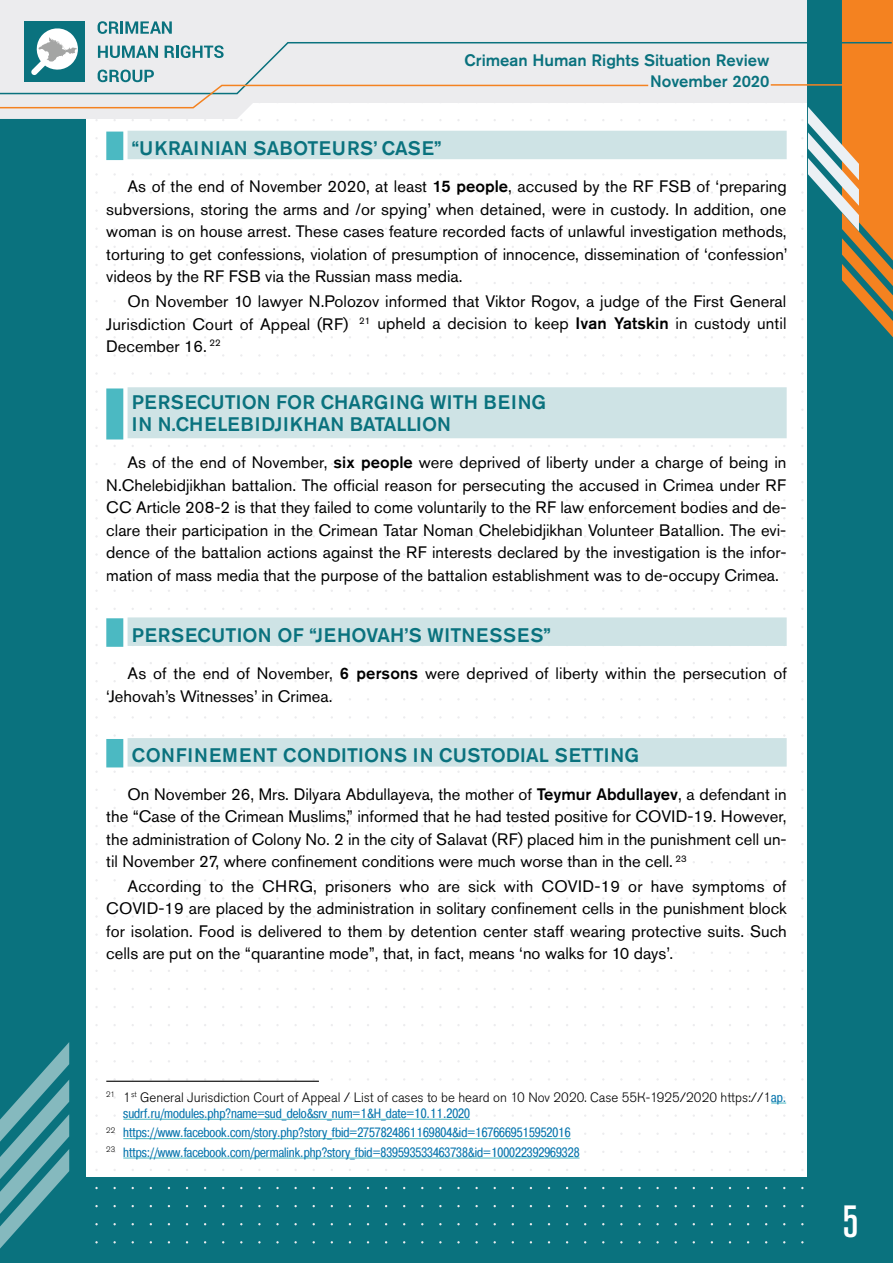
<style>
.page{position:relative;width:893px;height:1263px;background:#fff}
.page>*{position:absolute;margin:0;border:0;box-sizing:border-box;transform-origin:0 0}
.t1{font:500 condensed 45px "Akzidenz Grotesk Pro";color:#fff}
.t2{font:500 19.5px/22.5px "Akzidenz Grotesk Pro";letter-spacing:.01em;color:#0a727e}
.t3{font:16.5px/22.5px "Akzidenz Grotesk Pro";color:#000;text-align:justify}
.t4{font:500 16.5px/20.7px "Akzidenz Grotesk Pro";color:#0a727e;text-align:right}
.t5{font:13.5px/19.4px "Pragmatica Cond C";color:#0976ae}
.t6{font:300 13.5px "Akzidenz Grotesk Pro";color:#000}
.s1{font-weight:500}
.s2{font-family:"Pragmatica Cond C";font-weight:400;color:#0976ae}
</style>
<div class="page">
<div style="left:0;top:1178px;width:893px;height:85px;background:#0a727e"></div>
<div style="left:0;top:0;width:85px;height:1263px;background:#0a727e"></div>
<svg style="left:0;top:0;width:808px;height:119px;fill:#ececee"></svg>
<div style="left:808px;top:0;width:85px;height:1262px;background:#0a727e"></div>
<svg style="left:842px;top:0;width:51px;height:338px"></svg>
<svg style="left:801px;top:101px;width:58px;height:130px"></svg>
<svg style="left:0;top:1042px;width:69px;height:206px"></svg>
<div style="left:24px;top:21px;width:61px;height:61px;background:#0a727e"></div>
<svg style="left:38px;top:28px;width:39px;height:13px"></svg>
<svg style="left:0;top:41px;width:893px;height:54px;background:#d3d7d3"></svg>
<svg style="left:0;top:83px;width:650px;height:26px;background:#eae5e1"></svg>
<hr style="left:771px;top:84px;width:122px;height:2px;background:#f48220">
<svg style="left:98px;top:21px;width:21px;height:13px"></svg>
<svg style="left:121px;top:21px;width:17px;height:13px"></svg>
<svg style="left:140px;top:21px;width:21px;height:13px"></svg>
<svg style="left:98px;top:46px;width:22px;height:12px"></svg>
<svg style="left:122px;top:46px;width:13px;height:12px"></svg>
<svg style="left:136px;top:46px;width:22px;height:12px"></svg>
<svg style="left:162px;top:21px;width:10px;height:13px"></svg>
<svg style="left:165px;top:46px;width:9px;height:12px"></svg>
<svg style="left:176px;top:45px;width:14px;height:13px"></svg>
<svg style="left:193px;top:46px;width:20px;height:12px"></svg>
<svg style="left:214px;top:45px;width:10px;height:13px"></svg>
<svg style="left:98px;top:65px;width:21px;height:20px"></svg>
<svg style="left:120px;top:65px;width:13px;height:20px"></svg>
<svg style="left:133px;top:65px;width:21px;height:20px"></svg>
<div style="left:128px;top:131px;width:659px;height:28px;background:#cee3e5"></div>
<div style="left:106px;top:132px;width:17px;height:28px;background:#4bb9c2"></div>
<div style="left:128px;top:387px;width:659px;height:51px;background:#cee3e5"></div>
<div style="left:106px;top:388px;width:17px;height:51px;background:#4bb9c2"></div>
<div style="left:128px;top:617px;width:659px;height:29px;background:#cee3e5"></div>
<div style="left:106px;top:618px;width:17px;height:29px;background:#4bb9c2"></div>
<div style="left:128px;top:738px;width:659px;height:29px;background:#cee3e5"></div>
<div style="left:106px;top:739px;width:17px;height:28px;background:#4bb9c2"></div>
<hr style="left:106px;top:1081px;width:213px;height:1px;background:#000">
<svg style="left:765px;top:1096px;width:21px;height:8px"></svg>
<hr style="left:123px;top:1119px;width:347px;height:1px;background:#4bb9c2">
<hr style="left:123px;top:1138px;width:448px;height:1px;background:#4bb9c2">
<hr style="left:123px;top:1158px;width:457px;height:1px;background:#4bb9c2">
<p class="t4" style="left:464px;top:49px;width:306px">Crimean Human Rights Situation Review<br>November 2020</p>
<p class="t2" style="left:132px;top:137px;width:311px">“UKRAINIAN SABOTEURS’ CASE”</p>
<p class="t3" style="left:106px;top:175px;width:683px;text-indent:21px">As of the end of November 2020, at least <span class="s1">15 people</span>, accused by the RF FSB of ‘preparing subversions, storing the arms and /or spying’ when detained, were in custody. In addition, one woman is on house arrest. These cases feature recorded facts of unlawful investigation methods, torturing to get confessions, violation of presumption of innocence, dissemination of ‘confession’ videos by the RF FSB via the Russian mass media.</p>
<p class="t3" style="left:106px;top:290px;width:682px;text-indent:21px">On November 10 lawyer N.Polozov informed that Viktor Rogov, a judge of the First General Jurisdiction Court of Appeal (RF) <sup>21</sup> upheld a decision to keep <span class="s1">Ivan Yatskin</span> in custody until December 16. <sup>22</sup></p>
<p class="t2" style="left:132px;top:390px;width:416px">PERSECUTION FOR CHARGING WITH BEING<br>IN N.CHELEBIDJIKHAN BATALLION</p>
<p class="t3" style="left:106px;top:451px;width:682px;text-indent:21px">As of the end of November, <span class="s1">six people</span> were deprived of liberty under a charge of being in N.Chelebidjikhan battalion. The official reason for persecuting the accused in Crimea under RF CC Article 208-2 is that they failed to come voluntarily to the RF law enforcement bodies and de&shy;clare their participation in the Crimean Tatar Noman Chelebidjikhan Volunteer Batallion. The evi&shy;dence of the battalion actions against the RF interests declared by the investigation is the infor&shy;mation of mass media that the purpose of the battalion establishment was to de-occupy Crimea.</p>
<p class="t2" style="left:132px;top:623px;width:420px">PERSECUTION OF “JEHOVAH’S WITNESSES”</p>
<p class="t3" style="left:106px;top:662px;width:682px;text-indent:21px">As of the end of November, <span class="s1">6 persons</span> were deprived of liberty within the persecution of ‘Jehovah’s Witnesses’ in Crimea.</p>
<p class="t2" style="left:132px;top:744px;width:509px">CONFINEMENT CONDITIONS IN CUSTODIAL SETTING</p>
<p class="t3" style="left:106px;top:783px;width:682px;text-indent:21px">On November 26, Mrs. Dilyara Abdullayeva, the mother of <span class="s1">Teymur Abdullayev</span>, a defendant in the “Case of the Crimean Muslims,” informed that he had tested positive for COVID-19. However, the administration of Colony No. 2 in the city of Salavat (RF) placed him in the punishment cell un&shy;til November 27, where confinement conditions were much worse than in the cell. <sup>23</sup></p>
<p class="t3" style="left:106px;top:875px;width:682px;text-indent:21px">According to the CHRG, prisoners who are sick with COVID-19 or have symptoms of COVID-19 are placed by the administration in solitary confinement cells in the punishment block for isolation. Food is delivered to them by detention center staff wearing protective suits. Such cells are put on the “quarantine mode”, that, in fact, means ‘no walks for 10 days’.</p>
<p class="t6" style="left:106px;top:1088px;width:681px"><sup>21</sup> 1<sup>st</sup> General Jurisdiction Court of Appeal / List of cases to be heard on 10 Nov 2020. Case 55К-1925/2020 https://1<span class="s2">ap.</span></p>
<p class="t5" style="left:106px;top:1103px;width:475px;text-indent:17px">sudrf.ru/modules.php?name=sud_delo&amp;srv_num=1&amp;H_date=10.11.2020<br><sup>22</sup> https://www.facebook.com/story.php?story_fbid=2757824861169804&amp;id=1676669515952016<br><sup>23</sup> https://www.facebook.com/permalink.php?story_fbid=839593533463738&amp;id=100022392969328</p>
<h1 class="t1" style="left:842px;top:1192px;width:17px">5</h1>
</div>
